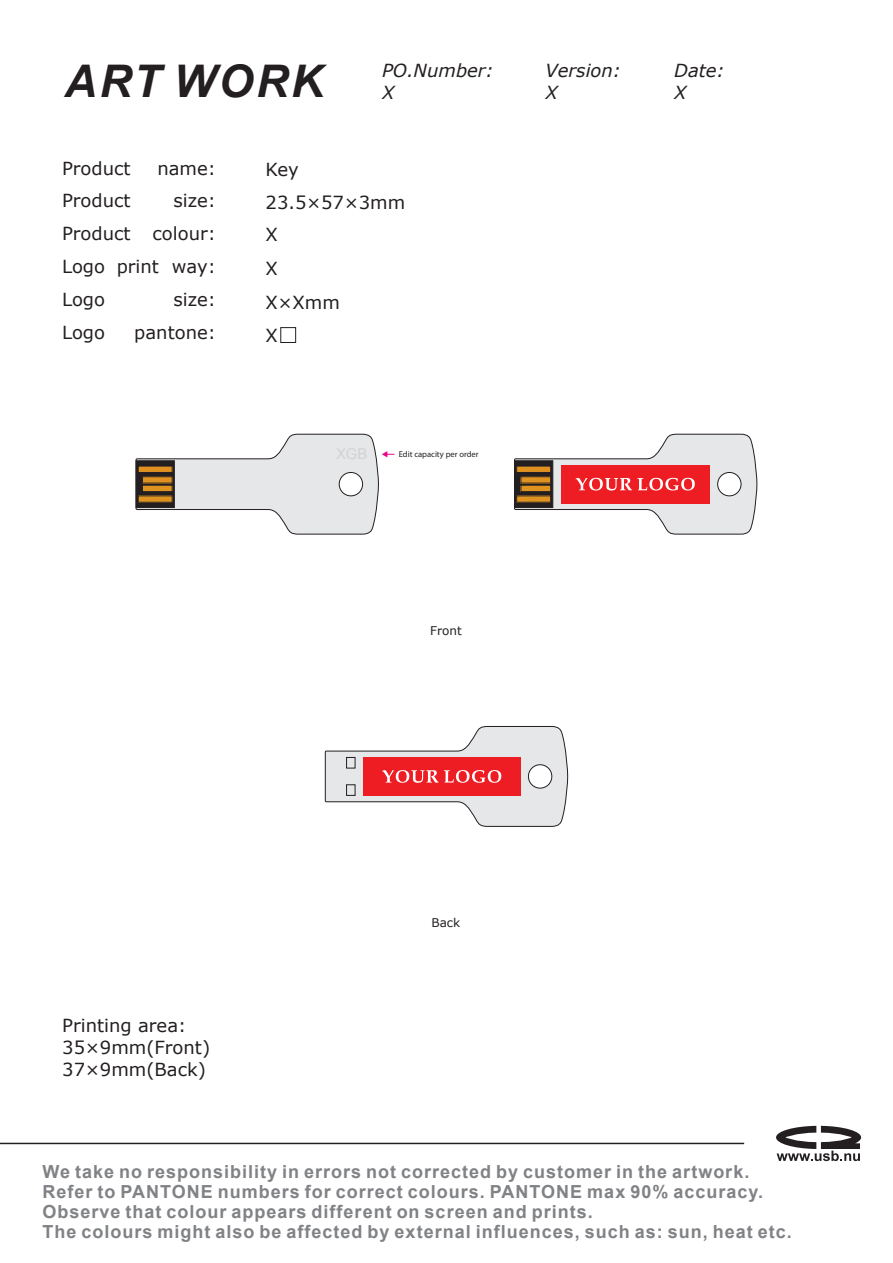
<style>
.page{position:relative;width:893px;height:1263px;background:#fff}
.page>*{position:absolute;margin:0;border:0;box-sizing:border-box;transform-origin:0 0}
.t1{font:italic 700 45px "Arial";letter-spacing:.055em;color:#231f20}
.t2{font:700 18px/20.1px "Arial";letter-spacing:.055em;color:#808285}
.t3{font:18px/33.3px "Verdana";color:#231f20}
.t4{font:italic 18px/21.9px "Verdana";color:#231f20}
.t5{font:12px "Verdana";color:#231f20}
.t6{font:8.55px "Myriad Pro";color:#231f20}
</style>
<div class="page">
<svg style="left:776px;top:1126px;width:85px;height:35px"></svg>
<hr style="left:0;top:1143px;width:744px;height:1px;background:#231f20">
<div style="left:281px;top:327px;width:15px;height:16px;background:#fff;border:1px solid #231f20"></div>
<svg style="left:514px;top:434px;width:243px;height:100px"></svg>
<svg style="left:325px;top:726px;width:243px;height:101px"></svg>
<svg style="left:136px;top:434px;width:258px;height:100px"></svg>
<h1 class="t1" style="left:64px;top:51px;width:261px">ART WORK</h1>
<p class="t4" style="left:382px;top:60px;width:113px">PO.Number:<br>X</p>
<p class="t4" style="left:546px;top:60px;width:77px">Version:</p>
<p class="t4" style="left:546px;top:82px;width:14px">X</p>
<p class="t3" style="left:62px;top:151px;width:70px">Product</p>
<p class="t3" style="left:157px;top:151px;width:60px">name:</p>
<p class="t3" style="left:62px;top:184px;width:70px">Product</p>
<p class="t3" style="left:62px;top:184px;width:156px;line-height:32.8px;text-align:right">size:<br>Product colour:</p>
<p class="t3" style="left:62px;top:250px;width:155px">Logo print way:</p>
<p class="t3" style="left:62px;top:283px;width:45px">Logo</p>
<p class="t3" style="left:173px;top:283px;width:44px">size:</p>
<p class="t3" style="left:62px;top:315px;width:45px">Logo</p>
<p class="t3" style="left:134px;top:315px;width:83px">pantone:</p>
<p class="t3" style="left:266px;top:152px;width:141px">Key<br>23.5×57×3mm<br>X<br>X<br>X×Xmm</p>
<p class="t3" style="left:266px;top:318px;width:14px">X</p>
<p class="t6" style="left:399px;top:449px;width:81px">Edit capacity per order</p>
<p class="t4" style="left:674px;top:60px;width:52px">Date:<br>X</p>
<p class="t5" style="left:430px;top:622px;width:33px">Front</p>
<p class="t3" style="left:62px;top:1014px;width:149px;line-height:21.9px">Printing area:<br>35×9mm(Front)<br>37×9mm(Back)</p>
<p class="t5" style="left:432px;top:915px;width:30px">Back</p>
<p class="t2" style="left:42px;top:1162px;width:751px">We take no responsibility in errors not corrected by customer in the artwork.<br>Refer to PANTONE numbers for correct colours. PANTONE max 90% accuracy.<br>Observe that colour appears different on screen and prints.<br>The colours might also be affected by external influences, such as: sun, heat etc.</p>
</div>
